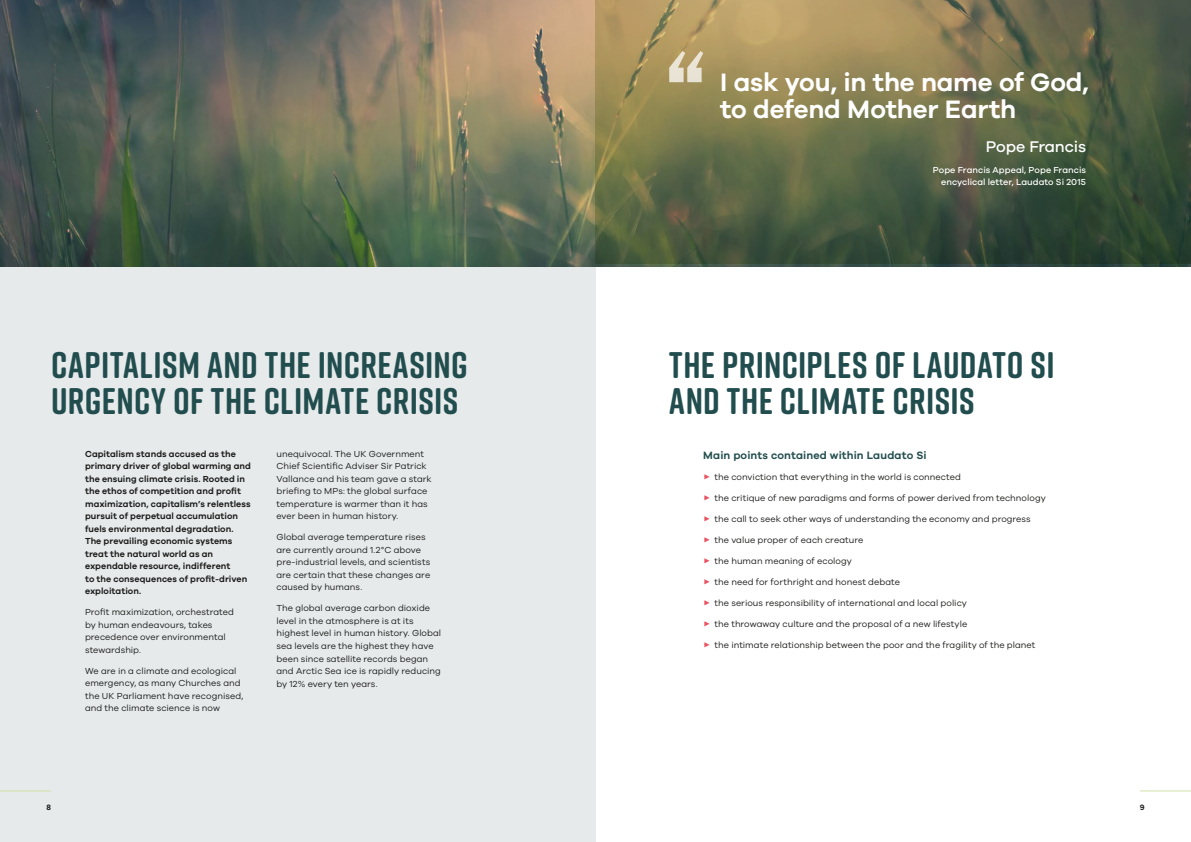
<style>
.page{position:relative;width:1191px;height:842px;background:#fff}
.page>*{position:absolute;margin:0;border:0;box-sizing:border-box;transform-origin:0 0}
.t1{font:700 37px/36px "Rift Soft";letter-spacing:.01em;color:#224d4e}
.t2{font:600 26px/27px "Galano Grotesque";letter-spacing:-.01em;color:#fff}
.t3{font:500 16px "Galano Grotesque";letter-spacing:-.015em;color:#fff}
.t4{font:600 11px "Galano Grotesque";letter-spacing:.01em;color:#224d4e}
.t5{font:9px/12.5px "Galano Grotesque";letter-spacing:.005em;color:#1d1d1b}
.t6{font:600 9px/12.5px "Galano Grotesque";letter-spacing:.005em;color:#1d1d1b}
.t7{font:500 9px/12.5px "Galano Grotesque";letter-spacing:.005em;color:#fff;text-align:right}
.t8{font:600 8px "Galano Grotesque";color:#1d1d1b}
.s1{font-family:"Montserrat";font-size:12px;color:#ea5160}
</style>
<div class="page">
<hr style="left:1140px;top:790px;width:51px;height:1px;background:#cfe1a6">
<div style="left:0;top:0;width:595px;height:842px;background:#e6eaeb"></div>
<hr style="left:0;top:790px;width:51px;height:1px;background:#cfe1a6">
<img style="left:0;top:0;width:1191px;height:266px">
<svg style="left:595px;top:0;width:596px;height:264px;background:#676a48"></svg>
<svg style="left:669px;top:51px;width:34px;height:31px"></svg>
<h1 class="t1" style="left:51px;top:346px;width:418px">CAPITALISM AND THE INCREASING<br>URGENCY OF THE CLIMATE CRISIS</h1>
<p class="t6" style="left:85px;top:447px;width:167px">Capitalism stands accused as the primary driver of global warming and the ensuing climate crisis. Rooted in the ethos of competition and profit maximization, capitalism’s relentless pursuit of perpetual accumulation fuels environmental degradation.<br>The prevailing economic systems treat the natural world as an expendable resource, indifferent<br>to the consequences of profit-driven exploitation.</p>
<p class="t5" style="left:85px;top:606px;width:150px">Profit maximization, orchestrated by human endeavours, takes precedence over environmental stewardship.</p>
<p class="t5" style="left:85px;top:664px;width:160px">We are in a climate and ecological emergency, as many Churches and the UK Parliament have recognised, and the climate science is now</p>
<p class="t5" style="left:276px;top:447px;width:157px">unequivocal. The UK Government Chief Scientific Adviser Sir Patrick Vallance and his team gave a stark briefing to MPs: the global surface temperature is warmer than it has ever been in human history.</p>
<p class="t5" style="left:276px;top:531px;width:155px">Global average temperature rises are currently around 1.2°C above pre-industrial levels, and scientists are certain that these changes are caused by humans.</p>
<p class="t5" style="left:276px;top:602px;width:166px">The global average carbon dioxide level in the atmosphere is at its highest level in human history. Global sea levels are the highest they have been since satellite records began and Arctic Sea ice is rapidly reducing by 12% every ten years.</p>
<h2 class="t2" style="left:720px;top:68px;width:370px">I ask you, in the name of God, to defend Mother Earth</h2>
<h3 class="t3" style="left:986px;top:137px;width:102px">Pope Francis</h3>
<p class="t7" style="left:933px;top:163px;width:155px">Pope Francis Appeal, Pope Francis encyclical letter, Laudato Si 2015</p>
<h1 class="t1" style="left:669px;top:346px;width:387px">THE PRINCIPLES OF LAUDATO SI<br>AND THE CLIMATE CRISIS</h1>
<p class="t4" style="left:703px;top:448px;width:225px">Main points contained within Laudato Si</p>
<p class="t5" style="left:703px;top:470px;width:259px"><span class="s1">▶</span> the conviction that everything in the world is connected</p>
<p class="t5" style="left:703px;top:491px;width:344px"><span class="s1">▶</span> the critique of new paradigms and forms of power derived from technology</p>
<p class="t5" style="left:703px;top:512px;width:329px"><span class="s1">▶</span> the call to seek other ways of understanding the economy and progress</p>
<p class="t5" style="left:703px;top:533px;width:162px"><span class="s1">▶</span> the value proper of each creature</p>
<p class="t5" style="left:703px;top:554px;width:150px"><span class="s1">▶</span> the human meaning of ecology</p>
<p class="t5" style="left:703px;top:575px;width:198px"><span class="s1">▶</span> the need for forthright and honest debate</p>
<p class="t5" style="left:703px;top:596px;width:265px"><span class="s1">▶</span> the serious responsibility of international and local policy</p>
<p class="t5" style="left:703px;top:617px;width:265px"><span class="s1">▶</span> the throwaway culture and the proposal of a new lifestyle</p>
<p class="t5" style="left:703px;top:638px;width:334px"><span class="s1">▶</span> the intimate relationship between the poor and the fragility of the planet</p>
<p class="t8" style="left:46px;top:803px;width:6px">8</p>
<p class="t8" style="left:1140px;top:803px;width:6px">9</p>
</div>
